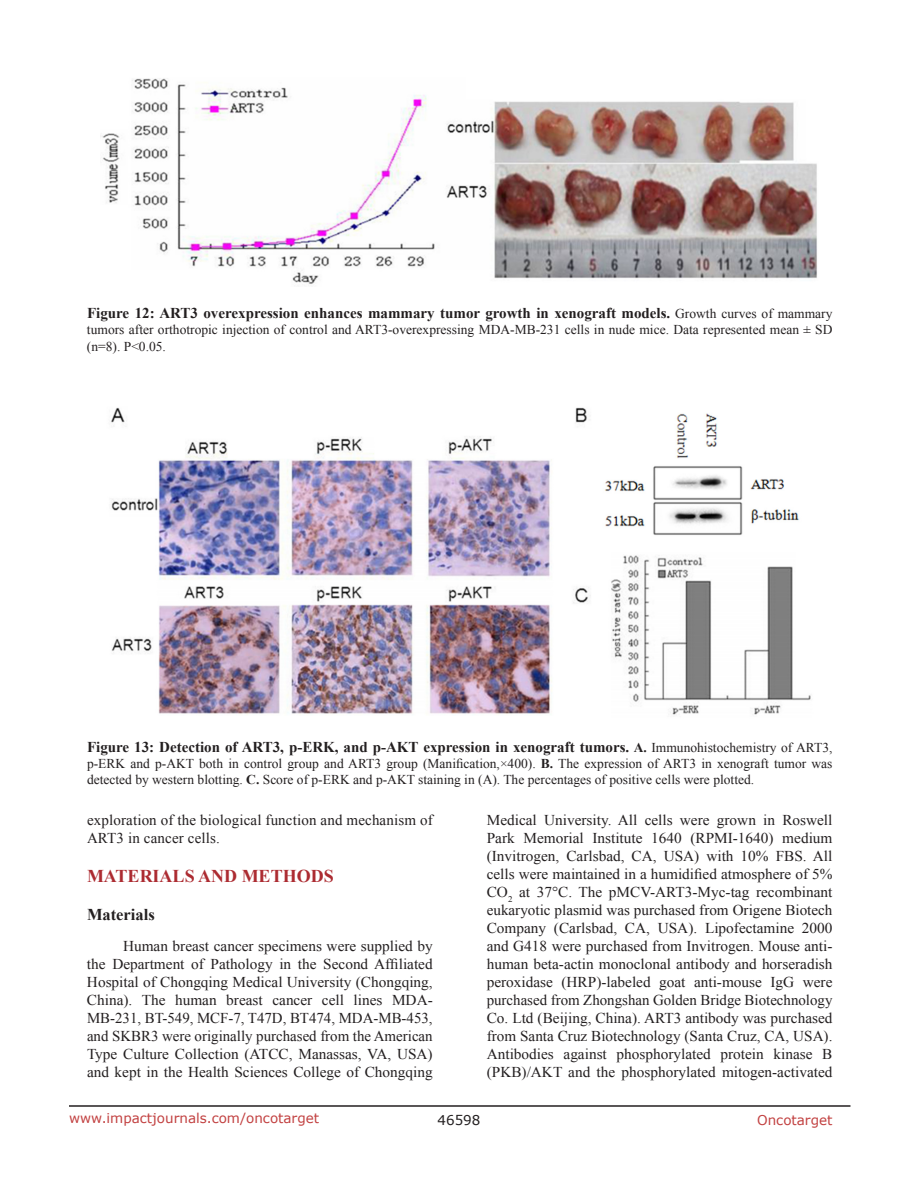
<style>
.page{position:relative;width:918px;height:1188px;background:#fff}
.page>*{position:absolute;margin:0;border:0;box-sizing:border-box;transform-origin:0 0}
.t1{font:700 18px "Times New Roman";color:#ac2b31}
.t2{font:700 16.5px "Times New Roman";color:#231f20}
.t3{font:15px/18px "Times New Roman";color:#231f20;text-align:justify}
.t4{font:700 15px "Times New Roman";color:#231f20}
.t5{font:13.5px/16.2px "Times New Roman";color:#231f20}
.t6{font:13.5px "Verdana";color:#c24141}
.t7{font:13.5px "Verdana";color:#231f20}
.s1{font-weight:400;font-size:13.5px}
.s2{font-size:13.5px}
.s3{font-weight:700}
</style>
<div class="page">
<hr style="left:69px;top:1105px;width:781px;height:2px;background:#231f20">
<img style="left:100px;top:78px;width:717px;height:206px">
<img style="left:111px;top:407px;width:700px;height:308px">
<p class="t4" style="left:87px;top:303px;width:747px">Figure 12: ART3 overexpression enhances mammary tumor growth in xenograft models. <span class="s1">Growth curves of mammary</span></p>
<p class="t5" style="left:87px;top:322px;width:747px">tumors after orthotropic injection of control and ART3-overexpressing MDA-MB-231 cells in nude mice. Data represented mean ± SD (n=8). P&lt;0.05.</p>
<p class="t4" style="left:87px;top:736px;width:747px">Figure 13: Detection of ART3, p-ERK, and p-AKT expression in xenograft tumors. <span class="s2">A.</span> <span class="s1">Immunohistochemistry of ART3,</span></p>
<p class="t5" style="left:87px;top:755px;width:747px">p-ERK and p-AKT both in control group and ART3 group (Manification,×400). <span class="s3">B.</span> The expression of ART3 in xenograft tumor was detected by western blotting. <span class="s3">C.</span> Score of p-ERK and p-AKT staining in (A). The percentages of positive cells were plotted.</p>
<p class="t3" style="left:87px;top:810px;width:347px">exploration of the biological function and mechanism of<br>ART3 in cancer cells.</p>
<p class="t1" style="left:87px;top:864px;width:248px">MATERIALS AND METHODS</p>
<p class="t2" style="left:87px;top:903px;width:69px">Materials</p>
<p class="t3" style="left:87px;top:937px;width:347px;text-indent:36px">Human breast cancer specimens were supplied by the Department of Pathology in the Second Affiliated Hospital of Chongqing Medical University (Chongqing, China). The human breast cancer cell lines MDA-MB-231, BT-549, MCF-7, T47D, BT474, MDA-MB-453, and SKBR3 were originally purchased from the American Type Culture Collection (ATCC, Manassas, VA, USA) and kept in the Health Sciences College of Chongqing</p>
<p class="t3" style="left:487px;top:810px;width:347px">Medical University. All cells were grown in Roswell Park Memorial Institute 1640 (RPMI-1640) medium (Invitrogen, Carlsbad, CA, USA) with 10% FBS. All cells were maintained in a humidified atmosphere of 5% CO<sub>2</sub> at 37°C. The pMCV-ART3-Myc-tag recombinant eukaryotic plasmid was purchased from Origene Biotech Company (Carlsbad, CA, USA). Lipofectamine 2000 and G418 were purchased from Invitrogen. Mouse anti&shy;human beta-actin monoclonal antibody and horseradish peroxidase (HRP)-labeled goat anti-mouse IgG were purchased from Zhongshan Golden Bridge Biotechnology Co. Ltd (Beijing, China). ART3 antibody was purchased from Santa Cruz Biotechnology (Santa Cruz, CA, USA).<br>Antibodies against phosphorylated protein kinase B (PKB)/AKT and the phosphorylated mitogen-activated</p>
<p class="t6" style="left:69px;top:1109px;width:252px">www.impactjournals.com/oncotarget</p>
<p class="t7" style="left:438px;top:1111px;width:44px">46598</p>
<p class="t6" style="left:757px;top:1111px;width:77px">Oncotarget</p>
</div>
